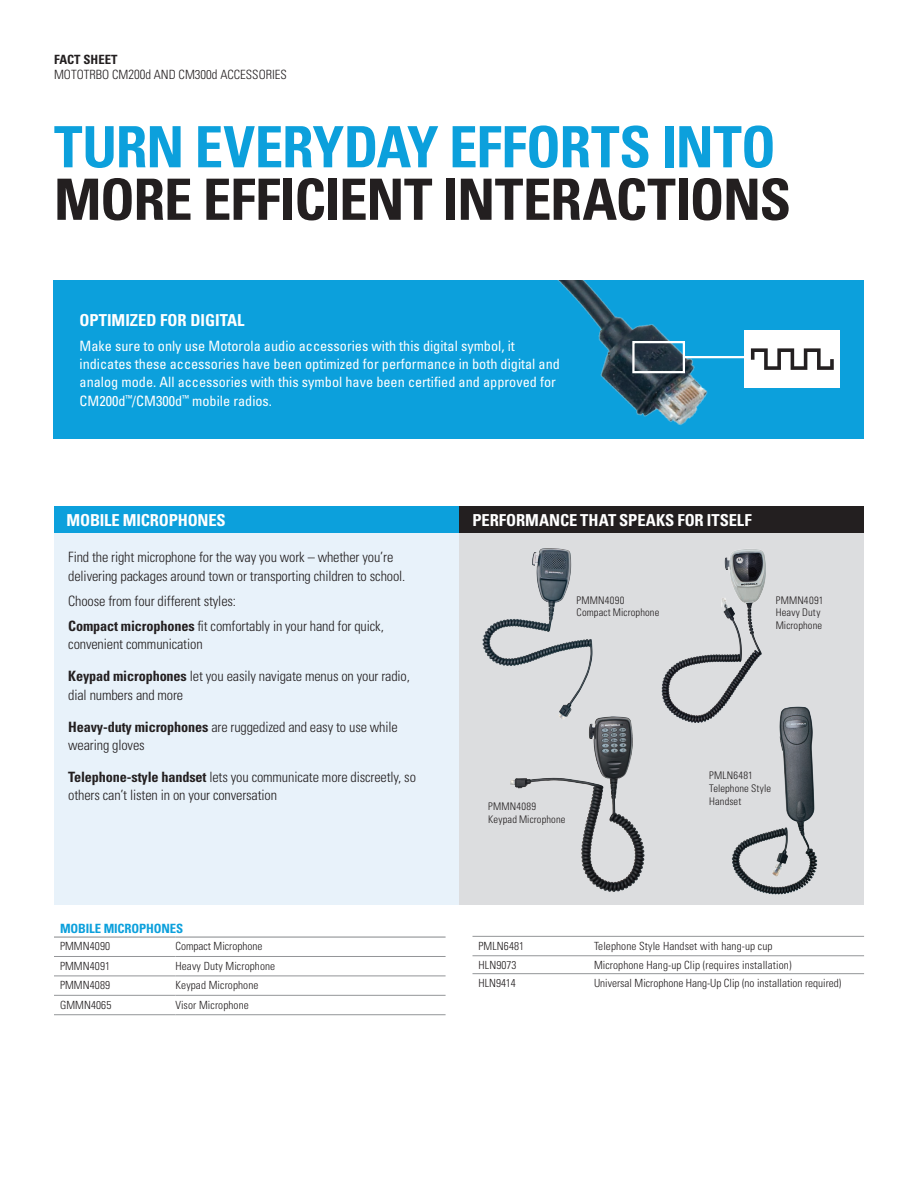
<style>
.page{position:relative;width:918px;height:1188px;background:#fff}
.page>*{position:absolute;margin:0;border:0;box-sizing:border-box;transform-origin:0 0}
.Chart__Bold_Copy{font:700 condensed 57px/52.5px "Univers";letter-spacing:-.02em;color:#231f20}
.Chart__Bold_Copy-2{font:700 condensed 16.5px "Univers";color:#fff}
.Body_copy{font:700 condensed 16.5px "Univers";letter-spacing:-.015em;color:#fff}
.Body_copy-2{font:300 condensed 14.25px/18.3px "Univers";letter-spacing:-.01em;color:#231f20}
.Chart__Bold_Copy-3{font:condensed 14.25px/18.3px "Univers";color:#fff}
.t1{font:300 condensed 12.75px/15.3px "Univers";color:#231f20}
.Blue_Chart_Subheads{font:700 condensed 12.75px "Univers";letter-spacing:-.01em;color:#0ca0dc}
.Chart_Copy{font:300 condensed 11.25px "Univers";letter-spacing:.01em;color:#231f20}
.Chart__Bold_Copy-4{font:300 condensed 10.5px/12.6px "Univers";letter-spacing:.015em;color:#231f20}
.s1{font-weight:700}
.s2{font-size:13.2px}
.s3{color:#0ca0dc}
</style>
<div class="page">
<hr style="left:54px;top:956px;width:122px;height:1px;background:#939598">
<hr style="left:176px;top:956px;width:270px;height:1px;background:#939598">
<hr style="left:54px;top:976px;width:122px;height:1px;background:#939598">
<hr style="left:176px;top:976px;width:270px;height:1px;background:#939598">
<hr style="left:54px;top:995px;width:122px;height:1px;background:#939598">
<hr style="left:176px;top:995px;width:270px;height:1px;background:#939598">
<hr style="left:54px;top:1014px;width:122px;height:1px;background:#939598">
<hr style="left:176px;top:1014px;width:270px;height:1px;background:#939598">
<hr style="left:54px;top:936px;width:122px;height:2px;background:#939598">
<hr style="left:176px;top:936px;width:270px;height:2px;background:#939598">
<hr style="left:472px;top:936px;width:122px;height:1px;background:#939598">
<hr style="left:594px;top:936px;width:270px;height:1px;background:#939598">
<hr style="left:472px;top:955px;width:122px;height:1px;background:#939598">
<hr style="left:594px;top:955px;width:270px;height:1px;background:#939598">
<hr style="left:472px;top:973px;width:122px;height:1px;background:#939598">
<hr style="left:594px;top:973px;width:270px;height:1px;background:#939598">
<div style="left:54px;top:533px;width:405px;height:372px;background:#e8f2fa"></div>
<div style="left:459px;top:533px;width:405px;height:372px;background:#dcdddf"></div>
<div style="left:54px;top:506px;width:405px;height:27px;background:#0ca0dc"></div>
<div style="left:459px;top:506px;width:405px;height:27px;background:#231f20"></div>
<img style="left:482px;top:548px;width:111px;height:163px">
<img style="left:510px;top:711px;width:135px;height:181px">
<img style="left:731px;top:706px;width:87px;height:189px">
<img style="left:661px;top:549px;width:117px;height:176px">
<div style="left:54px;top:280px;width:810px;height:159px;background:#0ca0dc"></div>
<img style="left:557px;top:280px;width:160px;height:146px">
<hr style="left:684px;top:356px;width:102px;height:2px;background:#fff">
<div style="left:632px;top:341px;width:53px;height:32px;border:2px solid #fff"></div>
<div style="left:744px;top:331px;width:96px;height:57px;background:#fff"></div>
<svg style="left:751px;top:348px;width:83px;height:22px"></svg>
<p class="t1" style="left:54px;top:52px;width:235px"><span class="s1">FACT SHEET<br></span>MOTOTRBO CM<span class="s2">200d</span> AND CM300<span class="s2">d</span> ACCESSORIES</p>
<p class="Chart__Bold_Copy" style="left:54px;top:121px;width:739px"><span class="s3">TURN EVERYDAY EFFORTS INTO<br></span>MORE EFFICIENT INTERACTIONS</p>
<p class="Chart__Bold_Copy-2" style="left:80px;top:310px;width:166px">OPTIMIZED FOR DIGITAL</p>
<p class="Chart__Bold_Copy-3" style="left:80px;top:336px;width:482px">Make sure to only use Motorola audio accessories with this digital symbol, it indicates these accessories have been optimized for performance in both digital and analog mode. All accessories with this symbol have been certified and approved for CM200d<sup>™</sup>/CM300d<sup>™</sup> mobile radios.</p>
<p class="Body_copy" style="left:67px;top:510px;width:161px">MOBILE MICROPHONES</p>
<p class="Chart__Bold_Copy-2" style="left:473px;top:510px;width:281px">PERFORMANCE THAT SPEAKS FOR ITSELF</p>
<p class="Body_copy-2" style="left:68px;top:548px;width:339px">Find the right microphone for the way you work – whether you’re delivering packages around town or transporting children to school.</p>
<p class="Body_copy-2" style="left:68px;top:592px;width:169px">Choose from four different styles:</p>
<p class="Body_copy-2" style="left:68px;top:617px;width:317px"><span class="s1">Compact microphones</span> fit comfortably in your hand for quick, convenient communication</p>
<p class="Body_copy-2" style="left:68px;top:667px;width:343px"><span class="s1">Keypad microphones</span> let you easily navigate menus on your radio, dial numbers and more</p>
<p class="Body_copy-2" style="left:68px;top:717px;width:331px"><span class="s1">Heavy-duty microphones</span> are ruggedized and easy to use while wearing gloves</p>
<p class="Body_copy-2" style="left:68px;top:768px;width:349px"><span class="s1">Telephone-style handset</span> lets you communicate more discreetly, so others can’t listen in on your conversation</p>
<p class="Blue_Chart_Subheads" style="left:60px;top:920px;width:125px">MOBILE MICROPHONES</p>
<p class="Chart_Copy" style="left:60px;top:940px;width:52px">PMMN4090</p>
<p class="Chart_Copy" style="left:176px;top:940px;width:88px">Compact Microphone</p>
<p class="Chart_Copy" style="left:60px;top:959px;width:52px">PMMN4091</p>
<p class="Chart_Copy" style="left:176px;top:959px;width:101px">Heavy Duty Microphone</p>
<p class="Chart_Copy" style="left:60px;top:979px;width:52px">PMMN4089</p>
<p class="Chart_Copy" style="left:176px;top:979px;width:85px">Keypad Microphone</p>
<p class="Chart_Copy" style="left:60px;top:998px;width:53px">GMMN4065</p>
<p class="Chart_Copy" style="left:176px;top:998px;width:75px">Visor Microphone</p>
<p class="Chart__Bold_Copy-4" style="left:577px;top:594px;width:49px">PMMN4090</p>
<p class="Chart__Bold_Copy-4" style="left:577px;top:606px;width:84px">Compact Microphone</p>
<p class="Chart__Bold_Copy-4" style="left:776px;top:594px;width:49px">PMMN4091</p>
<p class="Chart__Bold_Copy-4" style="left:776px;top:606px;width:46px">Heavy Duty</p>
<p class="Chart__Bold_Copy-4" style="left:776px;top:619px;width:48px">Microphone</p>
<p class="Chart__Bold_Copy-4" style="left:488px;top:800px;width:49px">PMMN4089</p>
<p class="Chart__Bold_Copy-4" style="left:488px;top:813px;width:79px">Keypad Microphone</p>
<p class="Chart__Bold_Copy-4" style="left:709px;top:769px;width:45px">PMLN6481</p>
<p class="Chart__Bold_Copy-4" style="left:709px;top:782px;width:63px">Telephone Style<br>Handset</p>
<p class="Chart_Copy" style="left:478px;top:939px;width:47px">PMLN6481</p>
<p class="Chart_Copy" style="left:594px;top:939px;width:180px">Telephone Style Handset with hang-up cup</p>
<p class="Chart_Copy" style="left:478px;top:958px;width:40px">HLN9073</p>
<p class="Chart_Copy" style="left:594px;top:958px;width:199px">Microphone Hang-up Clip (requires installation)</p>
<p class="Chart_Copy" style="left:478px;top:976px;width:39px">HLN9414</p>
<p class="Chart_Copy" style="left:594px;top:976px;width:249px">Universal Microphone Hang-Up Clip (no installation required)</p>
</div>
